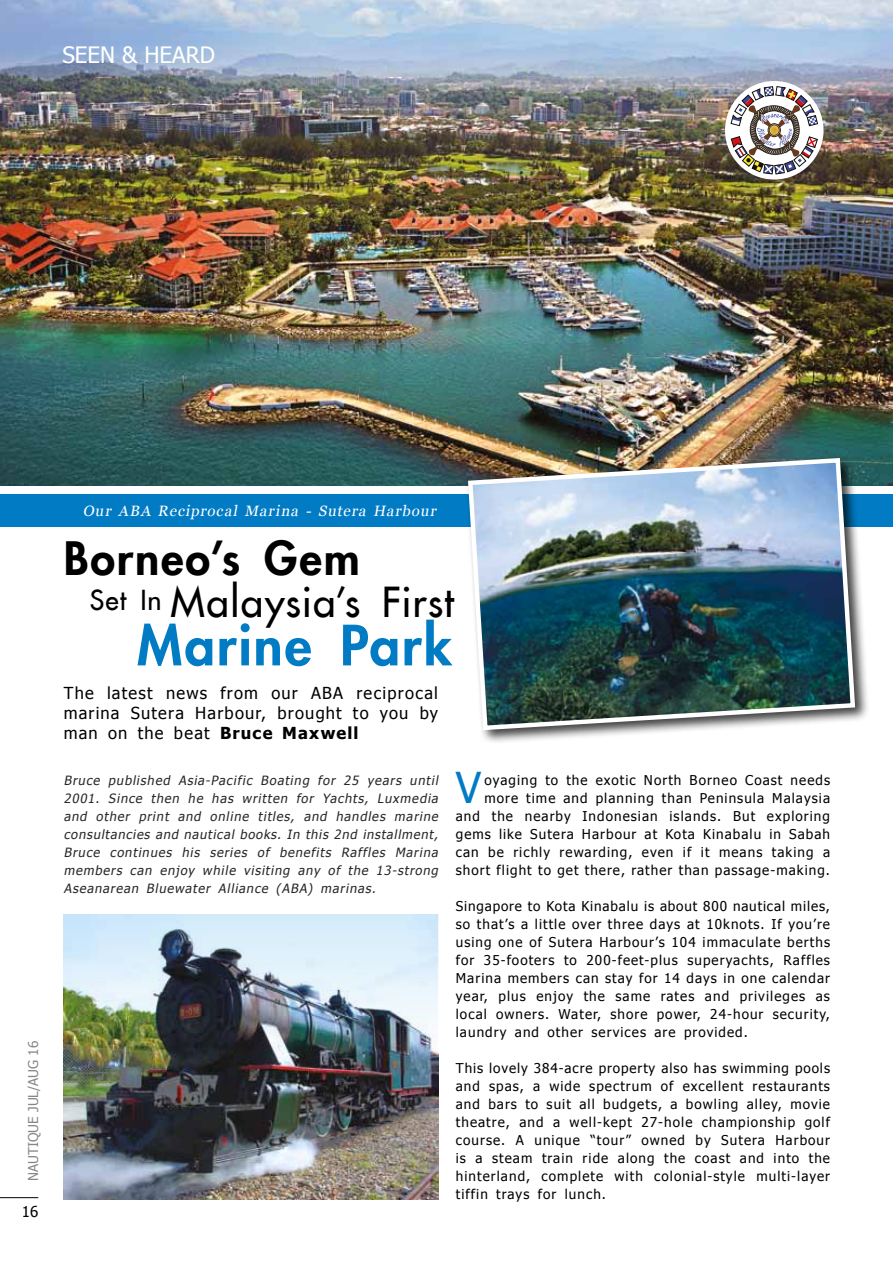
<style>
.page{position:relative;width:893px;height:1263px;background:#fff}
.page>*{position:absolute;margin:0;border:0;box-sizing:border-box;transform-origin:0 0}
.t1{font:800 54px "Futura LT";letter-spacing:.03em;color:#007bc4}
.t2{font:800 45px "Futura LT";letter-spacing:.04em;color:#000}
.t3{font:42.45px "Tahoma";color:#007bc4}
.t4{font:40.5px "Futura LT";letter-spacing:.025em;color:#000}
.t5{font:22.5px "Tahoma";color:#fff}
.t6{font:16.5px/19.8px "Tahoma";letter-spacing:.075em;color:#000;text-align:justify}
.t7{font:italic 15px "Georgia";color:#fff}
.t8{font:15px "Tahoma";color:#000}
.t9{font:13.5px/18px "Tahoma";letter-spacing:.08em;color:#000;text-align:justify}
.t10{font:13.5px "Tahoma";color:#878786}
.t11{font:italic 12.75px/18px "Tahoma";letter-spacing:.075em;color:#272726;text-align:justify}
.s1{font-weight:700}
</style>
<div class="page">
<hr style="left:0;top:1197px;width:38px;height:1px;background:#000">
<div style="left:0;top:495px;width:893px;height:32px;background:#007bc4"></div>
<img style="left:0;top:0;width:893px;height:486px">
<div style="left:464px;top:454px;width:405px;height:290px;background:#000;opacity:.75"></div>
<img style="left:466px;top:456px;width:391px;height:276px">
<img style="left:64px;top:1048px;width:374px;height:151px">
<div style="left:725px;top:81px;width:98px;height:99px;background:#fff;border-radius:50%"></div>
<img style="left:731px;top:86px;width:87px;height:88px">
<img style="left:64px;top:914px;width:374px;height:134px">
<h3 class="t5" style="left:62px;top:40px;width:154px">SEEN &amp; HEARD</h3>
<p class="t10" style="left:24px;top:1181px;width:142px;rotate:-90deg">NAUTIQUE JUL/AUG 16</p>
<p class="t8" style="left:22px;top:1202px;width:18px">16</p>
<p class="t7" style="left:83px;top:500px;width:358px">Our ABA Reciprocal Marina - Sutera Harbour</p>
<h2 class="t2" style="left:64px;top:529px;width:297px">Borneo’s Gem</h2>
<h3 class="t4" style="left:90px;top:576px;width:366px"><sup>Set</sup> <sup>In</sup> Malaysia’s First</h3>
<h1 class="t1" style="left:137px;top:609px;width:316px">Marine Park</h1>
<p class="t6" style="left:64px;top:682px;width:376px">The latest news from our ABA reciprocal marina Sutera Harbour, brought to you by man on the beat <span class="s1">Bruce Maxwell</span></p>
<p class="t11" style="left:64px;top:771px;width:378px">Bruce published Asia-Pacific Boating for 25 years until 2001. Since then he has written for Yachts, Luxmedia and other print and online titles, and handles marine consultancies and nautical books. In this 2nd installment, Bruce continues his series of benefits Raffles Marina members can enjoy while visiting any of the 13-strong Aseanarean Bluewater Alliance (ABA) marinas.</p>
<h3 class="t3" style="left:456px;top:759px;width:27px">V</h3>
<p class="t9" style="left:456px;top:771px;width:376px;text-align:right">oyaging to the exotic North Borneo Coast needs more time and planning than Peninsula Malaysia<br>and the nearby Indonesian islands. But exploring gems like Sutera Harbour at Kota Kinabalu in Sabah can be richly rewarding, even if it means taking a short flight to get there, rather than passage-making.</p>
<p class="t9" style="left:456px;top:897px;width:376px">Singapore to Kota Kinabalu is about 800 nautical miles, so that’s a little over three days at 10knots. If you’re using one of Sutera Harbour’s 104 immaculate berths for 35-footers to 200-feet-plus superyachts, Raffles Marina members can stay for 14 days in one calendar year, plus enjoy the same rates and privileges as local owners. Water, shore power, 24-hour security, laundry and other services are provided.</p>
<p class="t9" style="left:456px;top:1059px;width:376px">This lovely 384-acre property also has swimming pools and spas, a wide spectrum of excellent restaurants and bars to suit all budgets, a bowling alley, movie theatre, and a well-kept 27-hole championship golf course. A unique “tour” owned by Sutera Harbour is a steam train ride along the coast and into the hinterland, complete with colonial-style multi-layer tiffin trays for lunch.</p>
</div>
